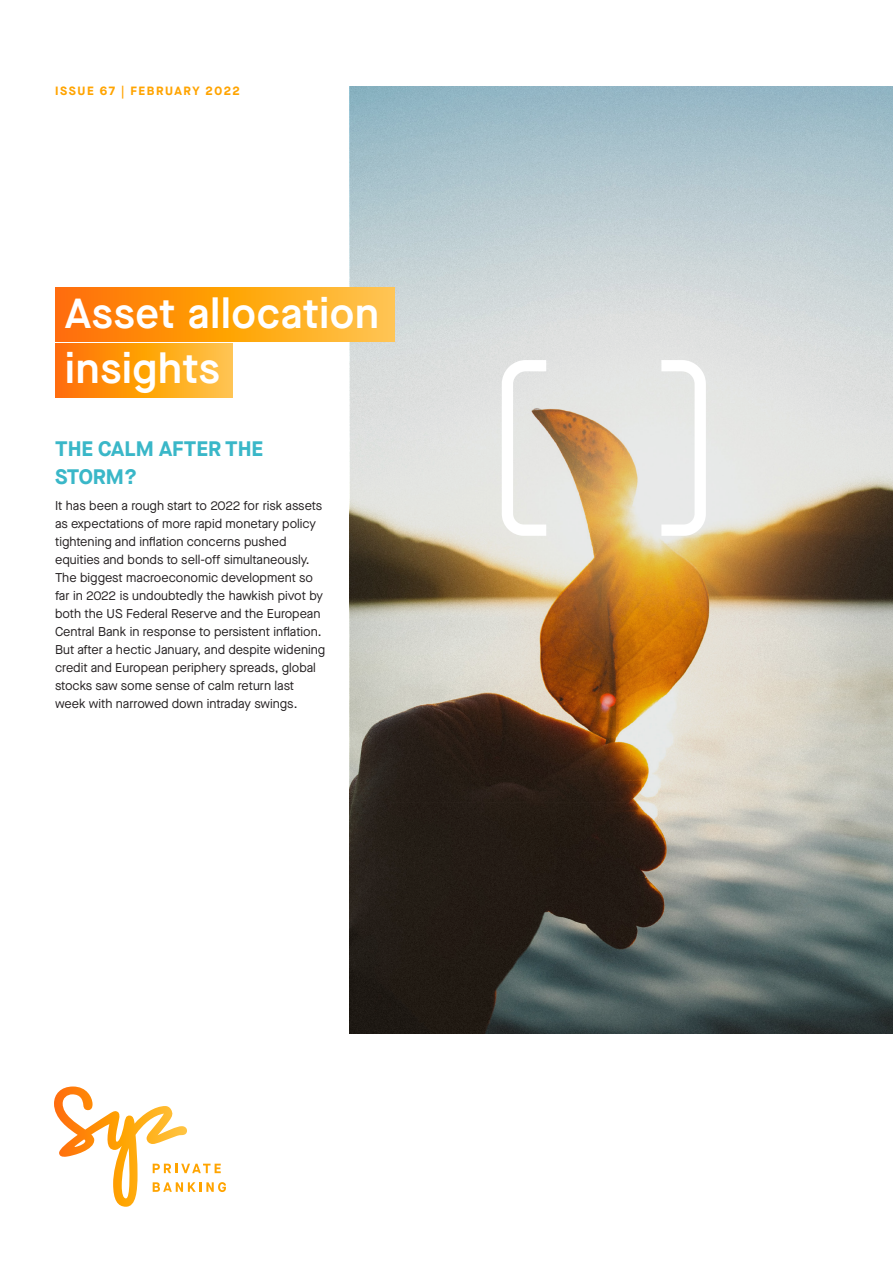
<style>
.page{position:relative;width:893px;height:1263px;background:#fff}
.page>*{position:absolute;margin:0;border:0;box-sizing:border-box;transform-origin:0 0}
.t1{font:600 42px "Maison Neue";letter-spacing:.015em;color:#fff}
.texte{font:700 21px/28.5px "Maison Neue";color:#3ab7c8}
.text_new{font:12.75px/18px "Maison Neue";color:#231f20}
.t2{font:700 12px "Maison Neue";letter-spacing:.13em;color:#ffa400}
</style>
<div class="page">
<svg style="left:54px;top:1086px;width:172px;height:121px"></svg>
<img style="left:351px;top:86px;width:542px;height:947px">
<svg style="left:496px;top:354px;width:62px;height:187px"></svg>
<svg style="left:650px;top:354px;width:61px;height:187px"></svg>
<svg style="left:55px;top:344px;width:178px;height:54px;background:#ff9d18"></svg>
<svg style="left:55px;top:287px;width:339px;height:54px;background:#ff9d18"></svg>
<p class="t2" style="left:55px;top:82px;width:186px">ISSUE 67 | FEBRUARY 2022</p>
<p class="t1" style="left:65px;top:285px;width:315px">Asset allocation</p>
<p class="t1" style="left:65px;top:339px;width:156px">insights</p>
<p class="texte" style="left:55px;top:434px;width:210px">THE CALM AFTER THE<br>STORM?</p>
<p class="text_new" style="left:55px;top:496px;width:272px">It has been a rough start to 2022 for risk assets as expectations of more rapid monetary policy tightening and inflation concerns pushed equities and bonds to sell-off simultaneously.<br>The biggest macroeconomic development so far in 2022 is undoubtedly the hawkish pivot by both the US Federal Reserve and the European Central Bank in response to persistent inflation.<br>But after a hectic January, and despite widening credit and European periphery spreads, global stocks saw some sense of calm return last week with narrowed down intraday swings.</p>
</div>
